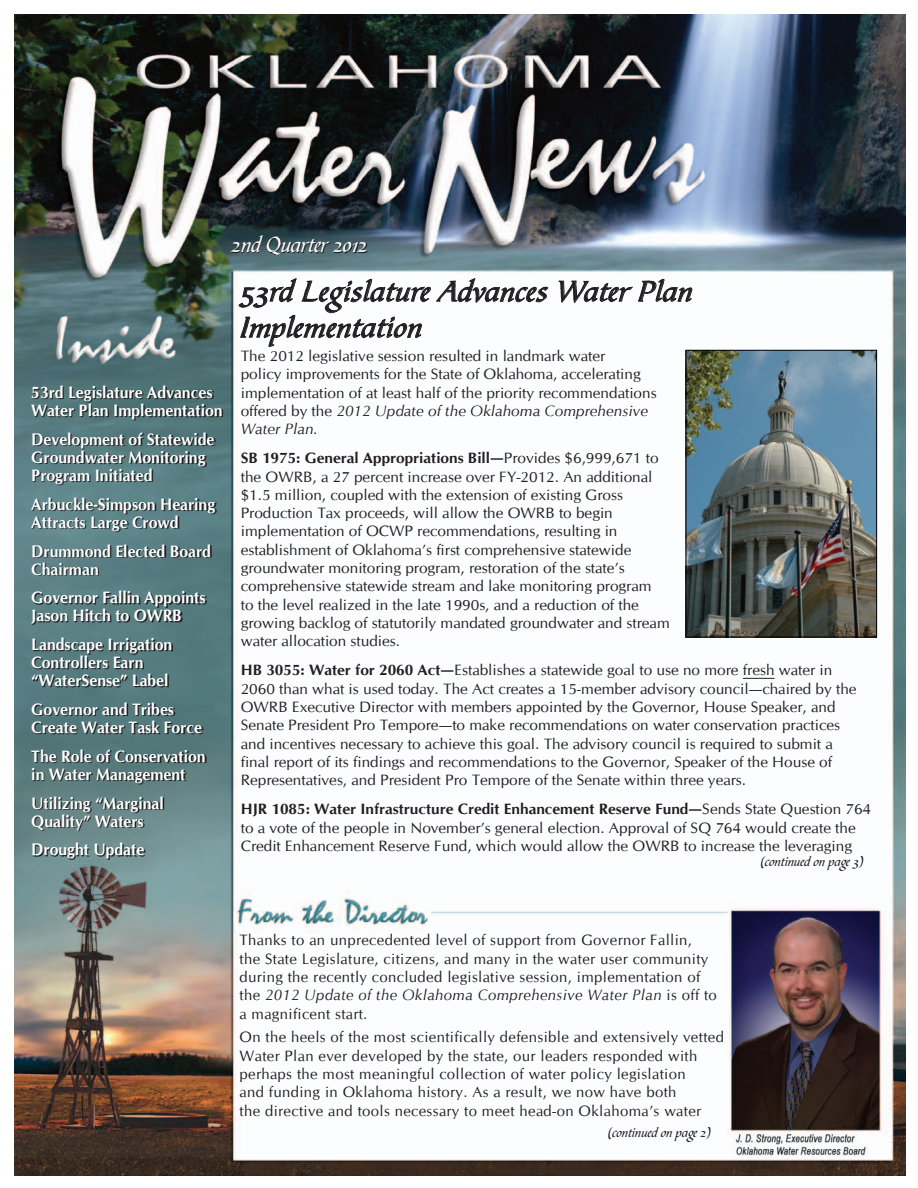
<style>
.page{position:relative;width:918px;height:1188px;background:#fff}
.page>*{position:absolute;margin:0;border:0;box-sizing:border-box;transform-origin:0 0}
.Headline{font:30px/36px "Bible Scr T";letter-spacing:.025em;color:#231f20}
.t1{font:22.5px "Bible Scr T";color:#fff;scale:.95 1}
.t2{font:700 16.5px/18px "CG Omega";color:#fff;scale:.96 1}
.articles{font:15px/18.3px "CG Omega";color:#231f20}
.articles-2{font:15px/18.3px "CG Omega";letter-spacing:.025em;color:#231f20}
.Headline-2{font:13.5px "Bible Scr T";color:#231f20}
.s1{font-style:italic}
.s2{font-weight:700}
</style>
<div class="page">
<img style="left:15px;top:15px;width:891px;height:1161px">
<svg style="left:232px;top:235px;width:136px;height:20px;background:#394e54"></svg>
<svg style="left:32px;top:387px;width:191px;height:472px;background:#527073"></svg>
<hr style="left:743px;top:678px;width:32px;height:1px;background:#231f20">
<svg style="left:559px;top:260px;width:133px;height:44px"></svg>
<svg style="left:239px;top:278px;width:309px;height:69px"></svg>
<img style="left:688px;top:352px;width:187px;height:283px">
<div style="left:686px;top:350px;width:191px;height:287px;border:1px solid #000"></div>
<p class="t1" style="left:232px;top:232px;width:145px">2nd Quarter 2012</p>
<p class="t2" style="left:31px;top:383px;width:201px">53rd Legislature Advances<br>Water Plan Implementation</p>
<p class="t2" style="left:31px;top:430px;width:192px">Development of Statewide<br>Groundwater Monitoring<br>Program Initiated</p>
<p class="t2" style="left:31px;top:495px;width:193px">Arbuckle-Simpson Hearing<br>Attracts Large Crowd</p>
<p class="t2" style="left:31px;top:542px;width:189px">Drummond Elected Board<br>Chairman</p>
<p class="t2" style="left:31px;top:589px;width:183px">Governor Fallin Appoints<br>Jason Hitch to OWRB</p>
<p class="t2" style="left:31px;top:635px;width:148px">Landscape Irrigation<br>Controllers Earn “WaterSense” Label</p>
<p class="t2" style="left:31px;top:700px;width:179px">Governor and Tribes<br>Create Water Task Force</p>
<p class="t2" style="left:31px;top:747px;width:183px">The Role of Conservation in Water Management</p>
<p class="t2" style="left:31px;top:794px;width:140px">Utilizing “Marginal<br>Quality” Waters</p>
<p class="t2" style="left:31px;top:841px;width:119px">Drought Update</p>
<p class="Headline" style="left:241px;top:276px;width:453px">53rd Legislature Advances Water Plan<br>Implementation</p>
<p class="articles" style="left:241px;top:347px;width:417px">The 2012 legislative session resulted in landmark water<br>policy improvements for the State of Oklahoma, accelerating implementation of at least half of the priority recommendations offered by the <span class="s1">2012 Update of the Oklahoma Comprehensive Water Plan.</span></p>
<p class="articles" style="left:241px;top:449px;width:431px"><span class="s2">SB 1975: General Appropriations Bill—</span>Provides $6,999,671 to the OWRB, a 27 percent increase over FY-2012. An additional $1.5 million, coupled with the extension of existing Gross Production Tax proceeds, will allow the OWRB to begin implementation of OCWP recommendations, resulting in establishment of Oklahoma’s first comprehensive statewide groundwater monitoring program, restoration of the state’s comprehensive statewide stream and lake monitoring program<br>to the level realized in the late 1990s, and a reduction of the growing backlog of statutorily mandated groundwater and stream water allocation studies.</p>
<p class="articles" style="left:241px;top:661px;width:617px"><span class="s2">HB 3055: Water for 2060 Act—</span>Establishes a statewide goal to use no more fresh water in 2060 than what is used today. The Act creates a 15-member advisory council—chaired by the OWRB Executive Director with members appointed by the Governor, House Speaker, and Senate President Pro Tempore—to make recommendations on water conservation practices and incentives necessary to achieve this goal. The advisory council is required to submit a final report of its findings and recommendations to the Governor, Speaker of the House of Representatives, and President Pro Tempore of the Senate within three years.</p>
<p class="articles" style="left:241px;top:800px;width:632px"><span class="s2">HJR 1085: Water Infrastructure Credit Enhancement Reserve Fund—</span>Sends State Question 764 to a vote of the people in November’s general election. Approval of SQ 764 would create the<br>Credit Enhancement Reserve Fund, which would allow the OWRB to increase the leveraging</p>
<p class="Headline-2" style="left:760px;top:854px;width:106px">(continued on page 3)</p>
<p class="articles-2" style="left:240px;top:931px;width:479px">Thanks to an unprecedented level of support from Governor Fallin,<br>the State Legislature, citizens, and many in the water user community during the recently concluded legislative session, implementation of the <span class="s1">2012 Update of the Oklahoma Comprehensive Water Plan</span> is off to a magnificent start.</p>
<p class="articles-2" style="left:240px;top:1028px;width:486px">On the heels of the most scientifically defensible and extensively vetted Water Plan ever developed by the state, our leaders responded with perhaps the most meaningful collection of water policy legislation<br>and funding in Oklahoma history. As a result, we now have both<br>the directive and tools necessary to meet head-on Oklahoma’s water</p>
<p class="Headline-2" style="left:607px;top:1125px;width:106px">(continued on page 2)</p>
</div>
